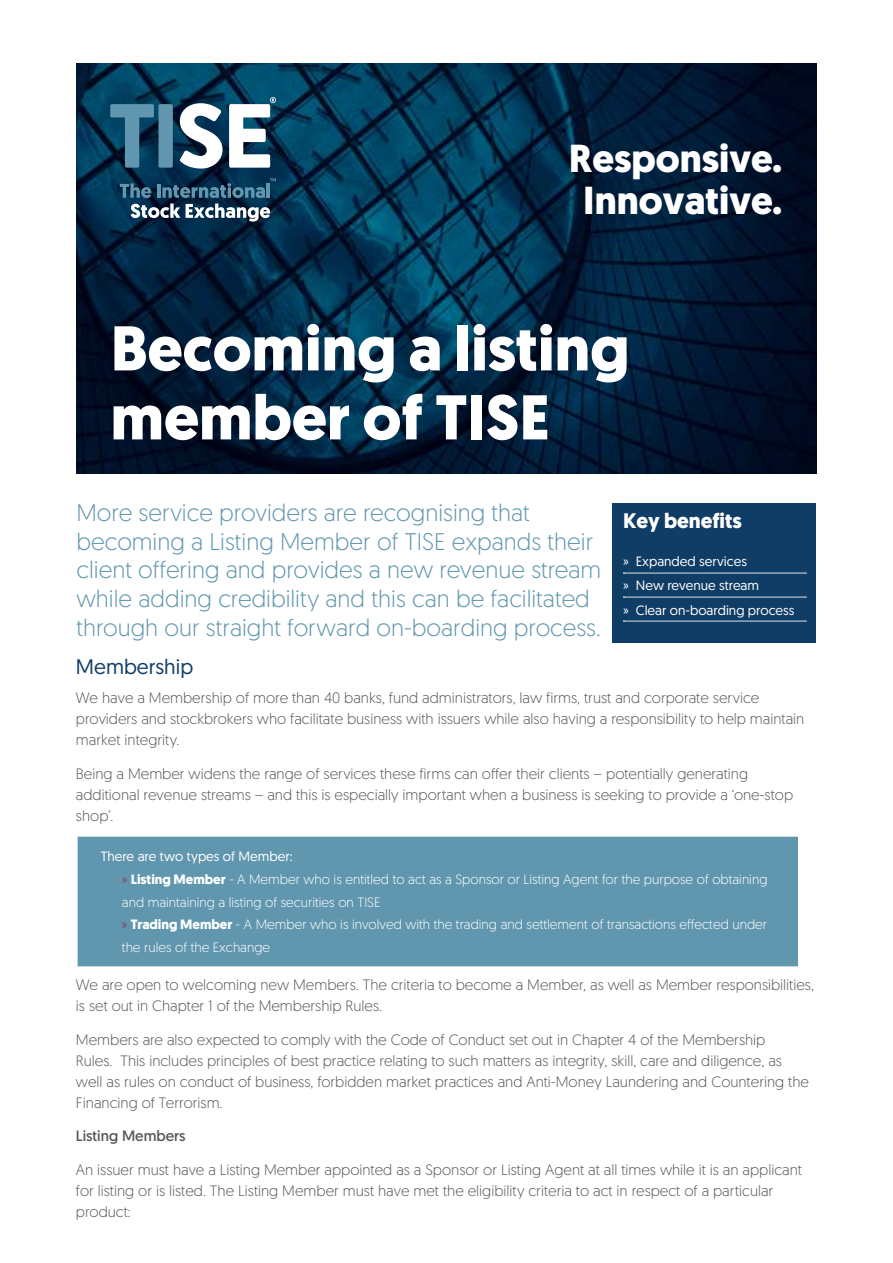
<style>
.page{position:relative;width:893px;height:1263px;background:#fff}
.page>*{position:absolute;margin:0;border:0;box-sizing:border-box;transform-origin:0 0}
.t1{font:700 63px/69px "Geomanist";color:#fff}
.t2{font:700 39px/42px "Geomanist";color:#fff;text-align:center}
.t3{font:300 24px/28.8px "Geomanist";color:#6197ae}
.t4{font:700 21px "Geomanist";color:#fff}
.t5{font:21px "Geomanist";color:#103d66}
.t6{font:300 15px/21px "Geomanist";color:#575756}
.t7{font:15px "Geomanist";color:#575756}
.t8{font:300 13.5px/22.5px "Geomanist";color:#fff}
.t9{font:13.5px/24px "Geomanist";color:#fff}
.s1{font-weight:400}
.s2{color:#a41c39}
.s3{font-weight:700}
</style>
<div class="page">
<img style="left:77px;top:64px;width:739px;height:409px">
<div style="left:612px;top:503px;width:204px;height:139px;background:#103d66"></div>
<svg style="left:623px;top:573px;width:183px;height:1px"></svg>
<svg style="left:623px;top:597px;width:183px;height:1px"></svg>
<svg style="left:623px;top:621px;width:183px;height:1px"></svg>
<svg style="left:110px;top:104px;width:44px;height:64px;background:#2d607b"></svg>
<div style="left:158px;top:104px;width:15px;height:64px;background:#6197ae;border-radius:2px"></div>
<svg style="left:180px;top:103px;width:43px;height:66px"></svg>
<svg style="left:229px;top:97px;width:47px;height:71px"></svg>
<svg style="left:120px;top:178px;width:156px;height:44px;background:#35576f"></svg>
<div style="left:78px;top:837px;width:720px;height:129px;background:#6197ae"></div>
<h2 class="t2" style="left:569px;top:137px;width:215px">Responsive.<br>Innovative.</h2>
<h1 class="t1" style="left:111px;top:314px;width:520px">Becoming a listing member of TISE</h1>
<p class="t3" style="left:77px;top:497px;width:526px">More service providers are recognising that becoming a Listing Member of TISE expands their client offering and provides a new revenue stream while adding credibility and this can be facilitated through our straight forward on-boarding process.</p>
<h3 class="t4" style="left:623px;top:507px;width:120px">Key benefits</h3>
<p class="t9" style="left:623px;top:549px;width:173px">» Expanded services<br>» New revenue stream<br>» Clear on-boarding process</p>
<h3 class="t5" style="left:76px;top:653px;width:119px">Membership</h3>
<p class="t6" style="left:76px;top:687px;width:730px">We have a Membership of more than 40 banks, fund administrators, law firms, trust and corporate service providers and stockbrokers who facilitate business with issuers while also having a responsibility to help maintain market integrity.</p>
<p class="t6" style="left:76px;top:763px;width:719px">Being a Member widens the range of services these firms can offer their clients – potentially generating additional revenue streams – and this is especially important when a business is seeking to provide a ‘one-stop shop’.</p>
<p class="t8" style="left:122px;top:845px;width:647px;text-indent:-21px"><span class="s1">There are two types of Member:<br></span><span class="s2">»</span> <span class="s3">Listing Member</span> - A Member who is entitled to act as a Sponsor or Listing Agent for the purpose of obtaining and maintaining a listing of securities on TISE<br><span class="s2">»</span> <span class="s3">Trading Member</span> - A Member who is involved with the trading and settlement of transactions effected under the rules of the Exchange</p>
<p class="t6" style="left:76px;top:973px;width:740px">We are open to welcoming new Members. The criteria to become a Member, as well as Member responsibilities, is set out in Chapter 1 of the Membership Rules.</p>
<p class="t6" style="left:76px;top:1028px;width:734px">Members are also expected to comply with the Code of Conduct set out in Chapter 4 of the Membership<br>Rules. This includes principles of best practice relating to such matters as integrity, skill, care and diligence, as well as rules on conduct of business, forbidden market practices and Anti-Money Laundering and Countering the Financing of Terrorism.</p>
<p class="t7" style="left:76px;top:1126px;width:111px">Listing Members</p>
<p class="t6" style="left:76px;top:1159px;width:728px">An issuer must have a Listing Member appointed as a Sponsor or Listing Agent at all times while it is an applicant for listing or is listed. The Listing Member must have met the eligibility criteria to act in respect of a particular product:</p>
</div>
